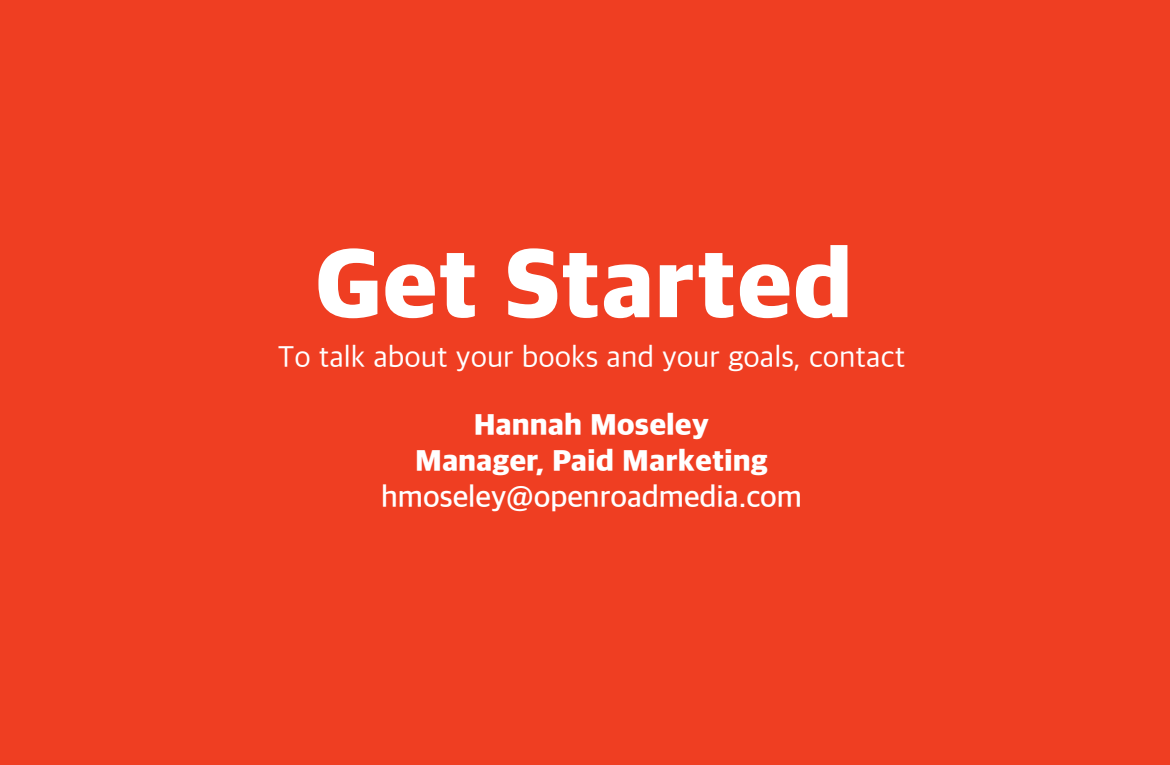
<style>
.page{position:relative;width:1170px;height:765px;background:#ef3e22}
.page>*{position:absolute;margin:0;border:0;box-sizing:border-box;transform-origin:0 0}
.t1{font:800 100.75px "Apple SD Gothic Neo";color:#fff}
.t2{font:30.62px "Apple SD Gothic Neo";color:#fff}
.t3{font:800 30.62px "Apple SD Gothic Neo";color:#fff}
.t4{font:600 30.62px "Apple SD Gothic Neo";color:#fff}
</style>
<div class="page">
<p class="t1" style="left:315px;top:209px;width:540px">Get Started</p>
<p class="t2" style="left:278px;top:337px;width:629px">To talk about your books and your goals, contact</p>
<p class="t3" style="left:474px;top:401px;width:237px">Hannah Moseley</p>
<p class="t3" style="left:415px;top:437px;width:354px">Manager, Paid Marketing</p>
<p class="t4" style="left:381px;top:475px;width:422px">hmoseley@openroadmedia.com</p>
</div>
